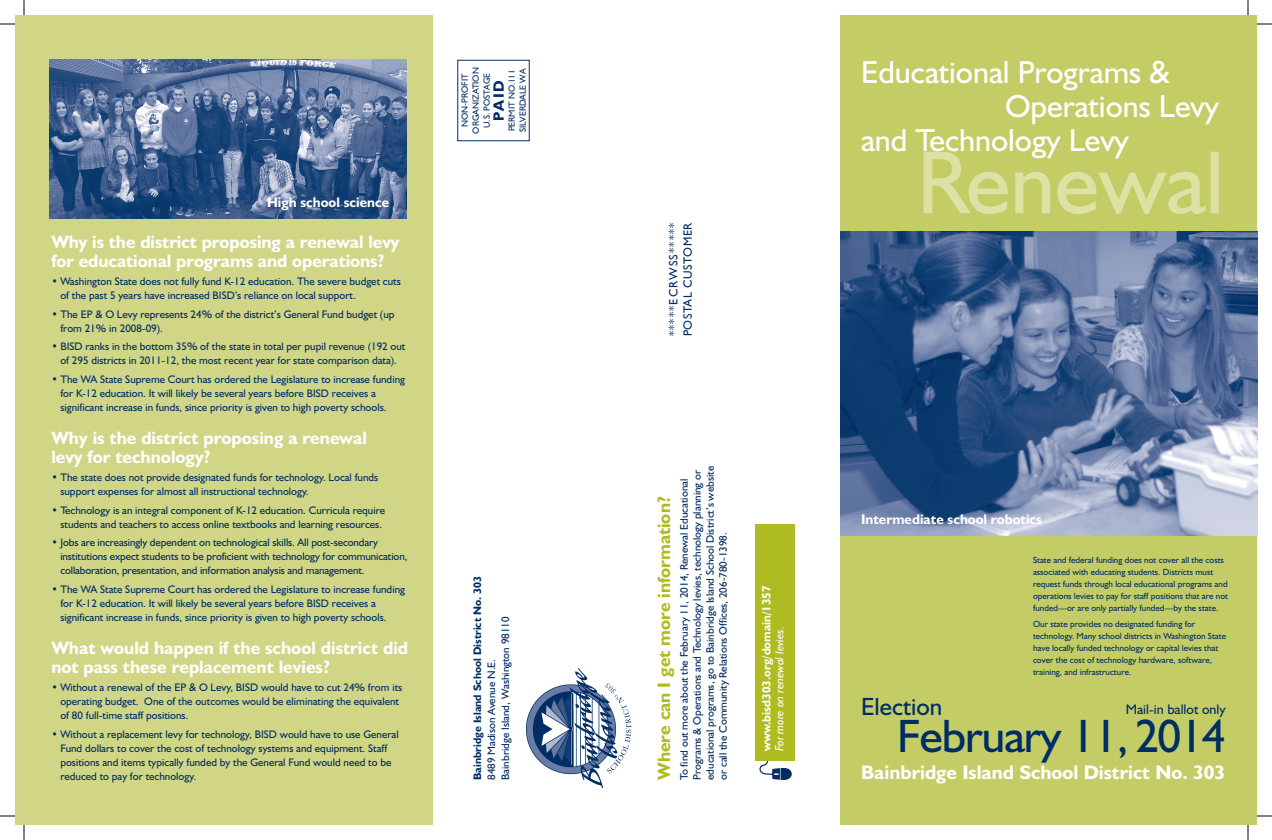
<style>
.page{position:relative;width:1272px;height:840px;background:#fff}
.page>*{position:absolute;margin:0;border:0;box-sizing:border-box;transform-origin:0 0}
.t1{font:47px "Humanist 521 BT";letter-spacing:-.02em;color:#002e64}
.t2{font:32px "Humanist 521 BT";color:#fff}
.t3{font:25px "Humanist 521 BT";color:#002e64}
.t4{font:700 19.6px "Humanist 521 BT";color:#fff}
.t5{font:700 18px/19px "Humanist 521 BT";color:#fff}
.t6{font:700 18px "Humanist 521 BT";color:#aebc21}
.t7{font:700 15px "Humanist 521 BT";color:#002e64}
.t8{font:700 14px "Humanist 521 BT";color:#fff}
.t9{font:14px "Humanist 521 BT";color:#002e64}
.t10{font:12px/14.4px "Gill Sans";letter-spacing:.04em;color:#002e64}
.t11{font:700 12px "Humanist 521 BT";color:#fff}
.t12{font:italic 12px "Humanist 521 BT";color:#fff}
.t13{font:11px/14px "Humanist 521 BT";color:#002e64}
.t14{font:700 11px "Humanist 521 BT";color:#002e64}
.t15{font:9px/12px "Humanist 521 BT";color:#002e64}
.s1{font-weight:700}
</style>
<div class="page">
<div style="left:840px;top:15px;width:417px;height:810px;background:#c4cc66"></div>
<img style="left:527px;top:669px;width:105px;height:119px">
<svg style="left:924px;top:152px;width:295px;height:62px"></svg>
<img style="left:840px;top:231px;width:417px;height:305px">
<svg style="left:759px;top:761px;width:33px;height:19px"></svg>
<div style="left:755px;top:525px;width:40px;height:236px;background:#aebc21"></div>
<div style="left:15px;top:15px;width:417px;height:810px;background:#d0d685"></div>
<img style="left:50px;top:59px;width:356px;height:159px">
<svg style="left:0;top:23px;width:15px;height:2px"></svg>
<svg style="left:1257px;top:23px;width:15px;height:2px"></svg>
<svg style="left:0;top:815px;width:15px;height:2px"></svg>
<svg style="left:1257px;top:815px;width:15px;height:2px"></svg>
<svg style="left:23px;top:0;width:2px;height:15px"></svg>
<svg style="left:23px;top:825px;width:2px;height:15px"></svg>
<svg style="left:1247px;top:0;width:2px;height:15px"></svg>
<svg style="left:1247px;top:825px;width:2px;height:15px"></svg>
<p class="t8" style="left:267px;top:194px;width:124px">High school science</p>
<h3 class="t5" style="left:51px;top:232px;width:350px">Why is the district proposing a renewal levy for educational programs and operations?</h3>
<p class="t13" style="left:60px;top:274px;width:342px;text-indent:-9px"><span class="s1">•</span> Washington State does not fully fund K-12 education. The severe budget cuts of the past 5 years have increased BISD’s reliance on local support.</p>
<p class="t13" style="left:60px;top:307px;width:336px;text-indent:-9px"><span class="s1">•</span> The EP &amp; O Levy represents 24% of the district’s General Fund budget (up from 21% in 2008-09).</p>
<p class="t13" style="left:51px;top:339px;width:356px;text-align:center"><span class="s1">•</span> BISD ranks in the bottom 35% of the state in total per pupil revenue (192 out of 295 districts in 2011-12, the most recent year for state comparison data).</p>
<p class="t13" style="left:60px;top:372px;width:346px;text-indent:-9px"><span class="s1">•</span> The WA State Supreme Court has ordered the Legislature to increase funding for K-12 education. It will likely be several years before BISD receives a significant increase in funds, since priority is given to high poverty schools.</p>
<h3 class="t5" style="left:51px;top:428px;width:317px">Why is the district proposing a renewal levy for technology?</h3>
<p class="t13" style="left:60px;top:470px;width:320px;text-indent:-9px"><span class="s1">•</span> The state does not provide designated funds for technology. Local funds support expenses for almost all instructional technology.</p>
<p class="t13" style="left:51px;top:503px;width:335px;text-align:center">• Technology is an integral component of K-12 education. Curricula require students and teachers to access online textbooks and learning resources.</p>
<p class="t13" style="left:60px;top:535px;width:349px;text-indent:-9px">• Jobs are increasingly dependent on technological skills. All post-secondary institutions expect students to be proficient with technology for communication, collaboration, presentation, and information analysis and management.</p>
<p class="t13" style="left:60px;top:582px;width:346px;text-indent:-9px">• The WA State Supreme Court has ordered the Legislature to increase funding for K-12 education. It will likely be several years before BISD receives a significant increase in funds, since priority is given to high poverty schools.</p>
<h3 class="t5" style="left:51px;top:638px;width:358px">What would happen if the school district did not pass these replacement levies?</h3>
<p class="t13" style="left:60px;top:680px;width:344px;text-indent:-9px">• Without a renewal of the EP &amp; O Levy, BISD would have to cut 24% from its operating budget. One of the outcomes would be eliminating the equivalent of 80 full-time staff positions.</p>
<p class="t13" style="left:60px;top:727px;width:340px;text-indent:-9px">• Without a replacement levy for technology, BISD would have to use General Fund dollars to cover the cost of technology systems and equipment. Staff positions and items typically funded by the General Fund would need to be reduced to pay for technology.</p>
<p class="t15" style="left:459px;top:134px;width:68px;line-height:11px;text-align:center;rotate:-90deg">NON-PROFIT<br>ORGANIZATION<br>U.S. POSTAGE</p>
<p class="t15" style="left:506px;top:132px;width:65px;line-height:11px;rotate:-90deg">PERMIT NO.111<br>SILVERDALE WA</p>
<h3 class="t7" style="left:489px;top:121px;width:42px;rotate:-90deg">PAID</h3>
<p class="t14" style="left:471px;top:780px;width:206px;rotate:-90deg">Bainbridge Island School District No. 303</p>
<p class="t13" style="left:484px;top:780px;width:165px;rotate:-90deg">8489 Madison Avenue N.E.<br>Bainbridge Island, Washington 98110</p>
<p class="t10" style="left:666px;top:336px;width:115px;rotate:-90deg">*****ECRWSS*****<br>POSTAL CUSTOMER</p>
<p class="t13" style="left:677px;top:780px;width:316px;line-height:13px;rotate:-90deg">To find out more about the February 11, 2014, Renewal Educational Programs &amp; Operations and Technology levies, technology planning or educational programs, go to Bainbridge Island School District’s website or call the Community Relations Offices, 206-780-1398.</p>
<h3 class="t6" style="left:653px;top:780px;width:285px;rotate:-90deg">Where can I get more information?</h3>
<p class="t11" style="left:759px;top:751px;width:167px;rotate:-90deg">www.bisd303.org/domain/1357</p>
<p class="t12" style="left:772px;top:751px;width:127px;rotate:-90deg">For more on renewal levies.</p>
<h2 class="t2" style="left:861px;top:53px;width:311px">Educational Programs &amp;</h2>
<h2 class="t2" style="left:1005px;top:87px;width:216px">Operations Levy</h2>
<h2 class="t2" style="left:861px;top:121px;width:269px">and Technology Levy</h2>
<p class="t8" style="left:861px;top:510px;width:183px">Intermediate school robotics</p>
<p class="t15" style="left:1033px;top:554px;width:197px">State and federal funding does not cover all the costs associated with educating students. Districts must request funds through local educational programs and operations levies to pay for staff positions that are not funded—or are only partially funded—by the state.</p>
<p class="t15" style="left:1033px;top:618px;width:195px">Our state provides no designated funding for technology. Many school districts in Washington State have locally funded technology or capital levies that cover the cost of technology hardware, software, training, and infrastructure.</p>
<h3 class="t3" style="left:861px;top:691px;width:83px">Election</h3>
<h1 class="t1" style="left:897px;top:707px;width:330px">February 11, 2014</h1>
<p class="t9" style="left:1126px;top:701px;width:101px">Mail-in ballot only</p>
<h3 class="t4" style="left:861px;top:760px;width:366px">Bainbridge Island School District No. 303</h3>
</div>
